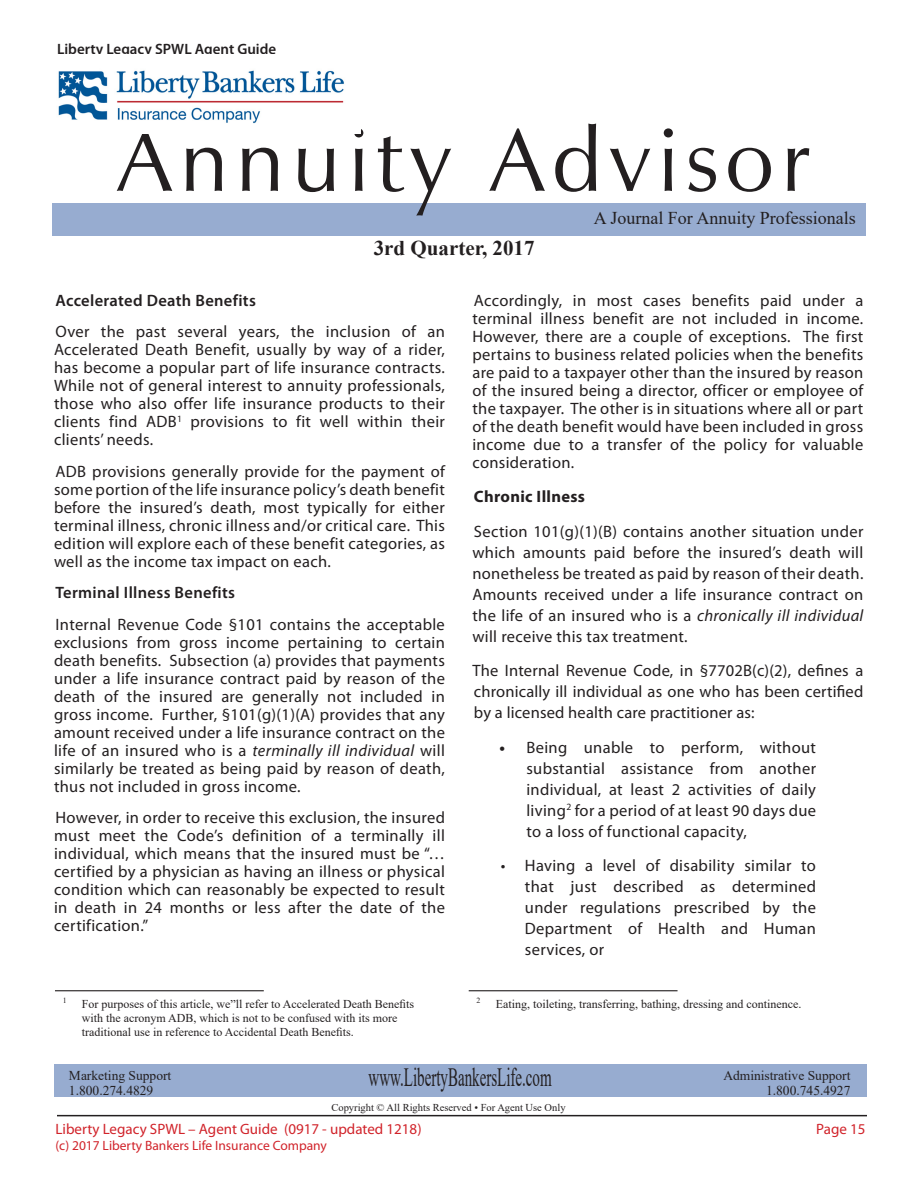
<style>
.page{position:relative;width:918px;height:1188px;background:#fff}
.page>*{position:absolute;margin:0;border:0;box-sizing:border-box;transform-origin:0 0}
.t1{font:90px "Zapf Humanist 601 BT";letter-spacing:.075em;color:#231f20}
.t2{font:26.25px "Times New Roman";color:#231f20;scale:.57 1}
.t3{font:700 21px "Times New Roman";color:#231f20}
.t4{font:18px "Times New Roman";color:#231f20}
.t5{font:16.5px/18px "Myriad Pro";letter-spacing:.02em;color:#231f20;text-align:justify}
.t6{font:600 16.5px "Myriad Pro";letter-spacing:.02em;color:#231f20}
.t7{font:700 16.5px "Myriad Pro";letter-spacing:.02em;color:#231f20}
.t8{font:15px "Myriad Pro";color:#d1232a}
.t9{font:600 15px "Myriad Pro";color:#231f20}
.t10{font:13.5px "Times New Roman";color:#231f20}
.t11{font:13.5px "Myriad Pro";color:#d1232a}
.t12{font:12px/14.4px "Times New Roman";color:#231f20}
.t13{font:10.5px "Times New Roman";color:#231f20}
.t14{font:7.8px "Times New Roman";color:#231f20}
.s1{font-style:italic}
.s2{font-weight:700}
</style>
<div class="page">
<div style="left:52px;top:203px;width:813px;height:33px;background:#97acd0"></div>
<hr style="left:55px;top:990px;width:209px;height:1px;background:#231f20">
<hr style="left:469px;top:990px;width:209px;height:1px;background:#231f20">
<div style="left:54px;top:1064px;width:813px;height:33px;background:#97acd0"></div>
<hr style="left:57px;top:1115px;width:810px;height:1px;background:#231f20">
<img style="left:58px;top:70px;width:286px;height:54px">
<p class="t9" style="left:57px;top:40px;width:221px">Liberty Legacy SPWL Agent Guide</p>
<p class="t1" style="left:117px;top:104px;width:695px">Annuity Advisor</p>
<p class="t3" style="left:374px;top:233px;width:162px">3rd Quarter, 2017</p>
<p class="t4" style="left:594px;top:205px;width:264px">A Journal For Annuity Professionals</p>
<p class="t6" style="left:56px;top:289px;width:202px">Accelerated Death Benefits</p>
<p class="t5" style="left:54px;top:322px;width:393px">Over the past several years, the inclusion of an Accelerated Death Benefit, usually by way of a rider, has become a popular part of life insurance contracts.<br>While not of general interest to annuity professionals, those who also offer life insurance products to their clients find ADB<sup>1</sup> provisions to fit well within their clients’ needs.</p>
<p class="t5" style="left:54px;top:462px;width:393px">ADB provisions generally provide for the payment of some portion of the life insurance policy’s death benefit before the insured’s death, most typically for either terminal illness, chronic illness and/or critical care. This edition will explore each of these benefit categories, as well as the income tax impact on each.</p>
<p class="t6" style="left:56px;top:582px;width:181px">Terminal Illness Benefits</p>
<p class="t5" style="left:54px;top:615px;width:392px">Internal Revenue Code §101 contains the acceptable exclusions from gross income pertaining to certain death benefits. Subsection (a) provides that payments under a life insurance contract paid by reason of the death of the insured are generally not included in gross income. Further, §101(g)(1)(A) provides that any amount received under a life insurance contract on the life of an insured who is a <span class="s1">terminally ill individual</span> will similarly be treated as being paid by reason of death, thus not included in gross income.</p>
<p class="t5" style="left:54px;top:808px;width:392px">However, in order to receive this exclusion, the insured must meet the Code’s definition of a terminally ill individual, which means that the insured must be “… certified by a physician as having an illness or physical condition which can reasonably be expected to result in death in 24 months or less after the date of the certification.”</p>
<p class="t5" style="left:472px;top:291px;width:393px">Accordingly, in most cases benefits paid under a terminal illness benefit are not included in income.<br>However, there are a couple of exceptions. The first pertains to business related policies when the benefits are paid to a taxpayer other than the insured by reason of the insured being a director, officer or employee of the taxpayer. The other is in situations where all or part of the death benefit would have been included in gross income due to a transfer of the policy for valuable consideration.</p>
<p class="t7" style="left:474px;top:486px;width:113px">Chronic Illness</p>
<p class="t5" style="left:472px;top:520px;width:393px;line-height:21px">Section 101(g)(1)(B) contains another situation under which amounts paid before the insured’s death will nonetheless be treated as paid by reason of their death.<br>Amounts received under a life insurance contract on the life of an insured who is a <span class="s1">chronically ill individual </span>will receive this tax treatment.</p>
<p class="t5" style="left:472px;top:660px;width:392px;line-height:21px">The Internal Revenue Code, in §7702B(c)(2), defines a chronically ill individual as one who has been certified by a licensed health care practitioner as:</p>
<p class="t5" style="left:526px;top:736px;width:291px;line-height:21px;text-indent:-27px"><span class="s2">•</span> Being unable to perform, without substantial assistance from another individual, at least 2 activities of daily living<sup>2</sup> for a period of at least 90 days due to a loss of functional capacity,</p>
<p class="t5" style="left:525px;top:855px;width:293px;line-height:21px;text-indent:-24px">• Having a level of disability similar to that just described as determined under regulations prescribed by the Department of Health and Human services, or</p>
<p class="t14" style="left:63px;top:995px;width:5px">1</p>
<p class="t12" style="left:82px;top:996px;width:334px">For purposes of this article, we”ll refer to Accelerated Death Benefits with the acronym ADB, which is not to be confused with its more traditional use in reference to Accidental Death Benefits.</p>
<p class="t14" style="left:477px;top:995px;width:5px">2</p>
<p class="t12" style="left:496px;top:996px;width:307px">Eating, toileting, transferring, bathing, dressing and continence.</p>
<p class="t10" style="left:69px;top:1066px;width:104px">Marketing Support</p>
<p class="t2" style="left:369px;top:1059px;width:323px">www.LibertyBankersLife.com</p>
<p class="t10" style="left:723px;top:1066px;width:129px">Administrative Support</p>
<p class="t10" style="left:69px;top:1081px;width:86px">1.800.274.4829</p>
<p class="t10" style="left:766px;top:1081px;width:86px">1.800.745.4927</p>
<p class="t13" style="left:331px;top:1100px;width:236px">Copyright © All Rights Reserved • For Agent Use Only</p>
<p class="t8" style="left:55px;top:1120px;width:368px">Liberty Legacy SPWL – Agent Guide (0917 - updated 1218)</p>
<p class="t8" style="left:816px;top:1120px;width:51px">Page 15</p>
<p class="t11" style="left:55px;top:1137px;width:273px">(c) 2017 Liberty Bankers Life Insurance Company</p>
</div>
